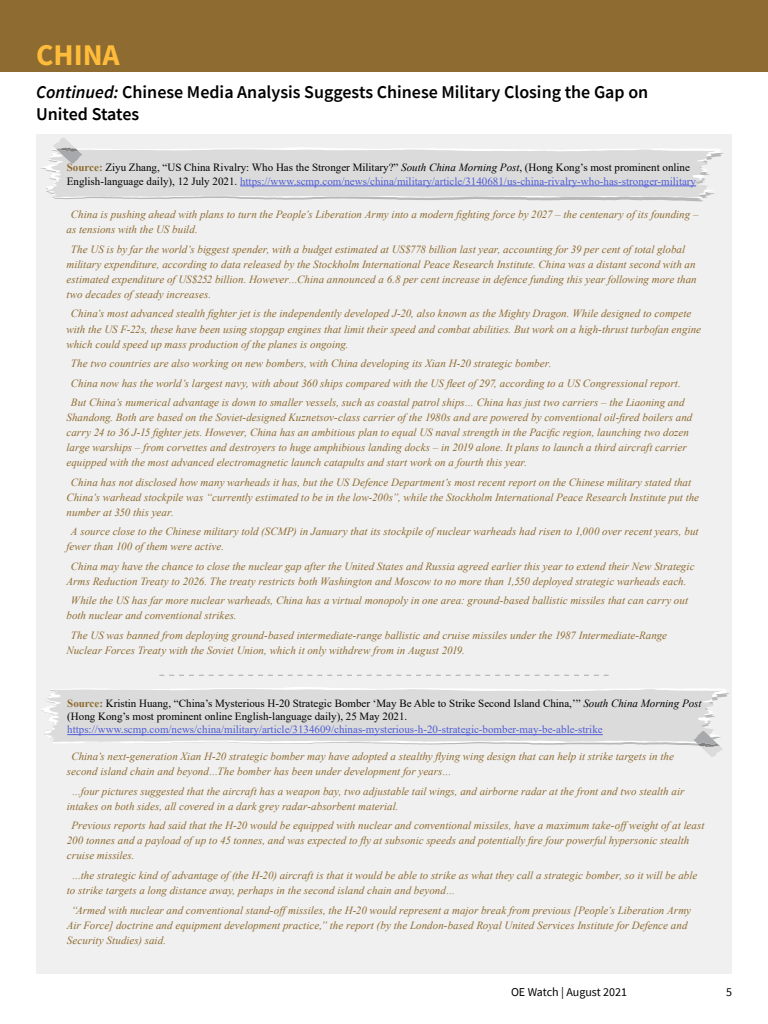
<style>
.page{position:relative;width:768px;height:1024px;background:#fff}
.page>*{position:absolute;margin:0;border:0;box-sizing:border-box;transform-origin:0 0}
.t1{font:700 30px "Source Sans Pro";color:#ffbc3a}
.t2{font:600 18px/21.6px "Source Sans Pro";color:#000}
.t3{font:12px "Source Sans Pro";color:#000}
.t4{font:italic 11px/15px "Times New Roman";color:#8e6b30}
.t5{font:11px/13.2px "Times New Roman";color:#000}
.t6{font:11px "Times New Roman";color:#4f5cd6}
.s1{font-style:italic}
.s2{font-weight:700;color:#8e6b30}
.s3{color:#4f5cd6}
</style>
<div class="page">
<div style="left:36px;top:134px;width:696px;height:540px;background:#f0f0f0"></div>
<svg style="left:54px;top:198px;width:649px;height:3px"></svg>
<svg style="left:41px;top:148px;width:683px;height:50px"></svg>
<svg style="left:45px;top:149px;width:673px;height:48px;fill:#dbdbdb"></svg>
<div style="left:37px;top:674px;width:695px;height:300px;background:#f0f0f0"></div>
<svg style="left:36px;top:744px;width:657px;height:2px"></svg>
<svg style="left:36px;top:687px;width:694px;height:57px"></svg>
<svg style="left:43px;top:689px;width:680px;height:53px;fill:#dbdbdb"></svg>
<hr style="left:67px;top:734px;width:536px;height:1px;background:#4f5cd6">
<svg style="left:159px;top:675px;width:450px;height:1px"></svg>
<svg style="left:693px;top:731px;width:30px;height:26px"></svg>
<svg style="left:53px;top:138px;width:29px;height:26px"></svg>
<hr style="left:240px;top:186px;width:456px;height:1px;background:#4f5cd6">
<div style="left:0;top:0;width:768px;height:72px;background:#8e6b30"></div>
<h1 class="t1" style="left:36px;top:35px;width:85px">CHINA</h1>
<h2 class="t2" style="left:36px;top:81px;width:614px"><span class="s1">Continued:</span> Chinese Media Analysis Suggests Chinese Military Closing the Gap on<br>United States</h2>
<p class="t5" style="left:67px;top:161px;width:631px"><span class="s2">Source:</span> Ziyu Zhang, “US China Rivalry: Who Has the Stronger Military?” <span class="s1">South China Morning Post</span>, (Hong Kong’s most prominent online<br>English-language daily), 12 July 2021. <span class="s3">https://www.scmp.com/news/china/military/article/3140681/us-china-rivalry-who-has-stronger-military</span></p>
<p class="t4" style="left:66px;top:207px;width:634px;text-indent:4px">China is pushing ahead with plans to turn the People’s Liberation Army into a modern fighting force by 2027 – the centenary of its founding – as tensions with the US build.</p>
<p class="t4" style="left:66px;top:242px;width:632px;text-indent:4px">The US is by far the world’s biggest spender, with a budget estimated at US$778 billion last year, accounting for 39 per cent of total global military expenditure, according to data released by the Stockholm International Peace Research Institute. China was a distant second with an estimated expenditure of US$252 billion. However…China announced a 6.8 per cent increase in defence funding this year following more than two decades of steady increases.</p>
<p class="t4" style="left:66px;top:306px;width:636px;text-indent:4px">China’s most advanced stealth fighter jet is the independently developed J-20, also known as the Mighty Dragon. While designed to compete with the US F-22s, these have been using stopgap engines that limit their speed and combat abilities. But work on a high-thrust turbofan engine which could speed up mass production of the planes is ongoing.</p>
<p class="t4" style="left:71px;top:353px;width:615px;line-height:19.5px">The two countries are also working on new bombers, with China developing its Xian H-20 strategic bomber.<br>China now has the world’s largest navy, with about 360 ships compared with the US fleet of 297, according to a US Congressional report.<br>But China’s numerical advantage is down to smaller vessels, such as coastal patrol ships… China has just two carriers – the Liaoning and</p>
<p class="t4" style="left:66px;top:410px;width:627px">Shandong. Both are based on the Soviet-designed Kuznetsov-class carrier of the 1980s and are powered by conventional oil-fired boilers and carry 24 to 36 J-15 fighter jets. However, China has an ambitious plan to equal US naval strength in the Pacific region, launching two dozen large warships – from corvettes and destroyers to huge amphibious landing docks – in 2019 alone. It plans to launch a third aircraft carrier equipped with the most advanced electromagnetic launch catapults and start work on a fourth this year.</p>
<p class="t4" style="left:66px;top:474px;width:634px;text-indent:4px">China has not disclosed how many warheads it has, but the US Defence Department’s most recent report on the Chinese military stated that<br>China’s warhead stockpile was “currently estimated to be in the low-200s”, while the Stockholm International Peace Research Institute put the number at 350 this year.</p>
<p class="t4" style="left:66px;top:524px;width:634px;text-indent:4px">A source close to the Chinese military told (SCMP) in January that its stockpile of nuclear warheads had risen to 1,000 over recent years, but fewer than 100 of them were active.</p>
<p class="t4" style="left:66px;top:558px;width:630px;text-indent:4px">China may have the chance to close the nuclear gap after the United States and Russia agreed earlier this year to extend their New Strategic<br>Arms Reduction Treaty to 2026. The treaty restricts both Washington and Moscow to no more than 1,550 deployed strategic warheads each.</p>
<p class="t4" style="left:66px;top:593px;width:623px;text-indent:4px">While the US has far more nuclear warheads, China has a virtual monopoly in one area: ground-based ballistic missiles that can carry out both nuclear and conventional strikes.</p>
<p class="t4" style="left:66px;top:627px;width:602px;text-indent:4px">The US was banned from deploying ground-based intermediate-range ballistic and cruise missiles under the 1987 Intermediate-Range<br>Nuclear Forces Treaty with the Soviet Union, which it only withdrew from in August 2019.</p>
<p class="t5" style="left:67px;top:696px;width:636px"><span class="s2">Source:</span> Kristin Huang, “China’s Mysterious H-20 Strategic Bomber ‘May Be Able to Strike Second Island China,’” <span class="s1">South China Morning Post </span>(Hong Kong’s most prominent online English-language daily), 25 May 2021.</p>
<p class="t6" style="left:67px;top:722px;width:537px">https://www.scmp.com/news/china/military/article/3134609/chinas-mysterious-h-20-strategic-bomber-may-be-able-strike</p>
<p class="t4" style="left:67px;top:749px;width:609px;text-indent:4px">China’s next-generation Xian H-20 strategic bomber may have adopted a stealthy flying wing design that can help it strike targets in the second island chain and beyond…The bomber has been under development for years…</p>
<p class="t4" style="left:67px;top:784px;width:619px;text-indent:4px">…four pictures suggested that the aircraft has a weapon bay, two adjustable tail wings, and airborne radar at the front and two stealth air intakes on both sides, all covered in a dark grey radar-absorbent material.</p>
<p class="t4" style="left:67px;top:818px;width:639px;text-indent:4px">Previous reports had said that the H-20 would be equipped with nuclear and conventional missiles, have a maximum take-offweight of at least<br>200 tonnes and a payload of up to 45 tonnes, and was expected to fly at subsonic speeds and potentially fire four powerful hypersonic stealth cruise missiles.</p>
<p class="t4" style="left:67px;top:868px;width:632px;text-indent:4px">…the strategic kind of advantage of (the H-20) aircraft is that it would be able to strike as what they call a strategic bomber, so it will be able to strike targets a long distance away, perhaps in the second island chain and beyond…</p>
<p class="t4" style="left:67px;top:902px;width:626px;text-indent:4px">“Armed with nuclear and conventional stand-offmissiles, the H-20 would represent a major break from previous [People’s Liberation Army<br>Air Force] doctrine and equipment development practice,” the report (by the London-based Royal United Services Institute for Defence and<br>Security Studies) said.</p>
<p class="t3" style="left:511px;top:985px;width:118px">OE Watch | August 2021</p>
<p class="t3" style="left:726px;top:985px;width:7px">5</p>
</div>
